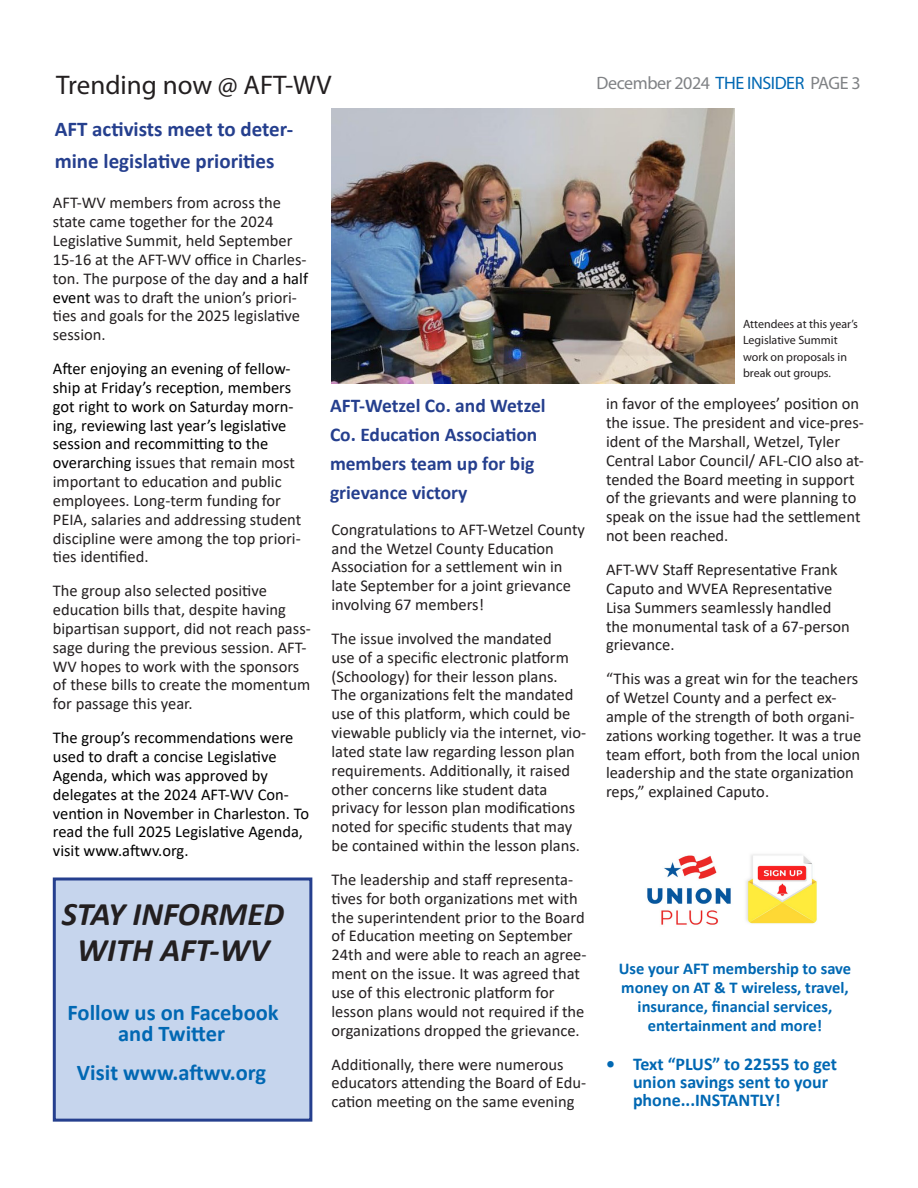
<style>
.page{position:relative;width:918px;height:1188px;background:#fff}
.page>*{position:absolute;margin:0;border:0;box-sizing:border-box;transform-origin:0 0}
.t1{font:italic 700 33px "Calibri";color:#231f20}
.t2{font:27px "Myriad Pro";color:#231f20}
.t3{font:700 22.5px/21px "Calibri";color:#0168b3;text-align:center}
.t4{font:700 21px/31.5px "Calibri";color:#253f8e}
.t5{font:700 19.5px/29.2px "Calibri";color:#253f8e}
.t6{font:700 18px/18px "Calibri";color:#0168b3}
.t7{font:18px "Myriad Pro";letter-spacing:-.025em;color:#808285}
.t8{font:16.5px/18.9px "Calibri";color:#231f20}
.t9{font:16.5px/18.9px "Calibri";color:#000}
.t10{font:700 16.5px/18.9px "Calibri";color:#0168b3;text-align:center}
.t11{font:12px/16.5px "Myriad Pro";color:#231f20}
.s1{color:#0168b3}
.s2{color:#000}
.s3{color:#231f20}
</style>
<div class="page">
<div style="left:53px;top:878px;width:259px;height:244px;background:#c6d5ed;border:3px solid #253f8e"></div>
<img style="left:332px;top:108px;width:403px;height:275px">
<img style="left:647px;top:854px;width:170px;height:71px">
<p class="t2" style="left:56px;top:68px;width:277px">Trending now @ AFT-WV</p>
<p class="t7" style="left:597px;top:72px;width:266px">December 2024 <span class="s1">THE INSIDER</span> PAGE 3</p>
<p class="t4" style="left:55px;top:113px;width:240px">AFT activists meet to deter&shy;mine legislative priorities</p>
<p class="t8" style="left:53px;top:193px;width:257px">AFT-WV members from across the state came together for the 2024<br>Legislative Summit, held September<br>15-16 at the AFT-WV office in Charles&shy;ton. The purpose of the day <span class="s2">and a half event</span> was to draft the union’s priori&shy;ties and goals for the 2025 legislative session.</p>
<p class="t9" style="left:53px;top:359px;width:250px">After enjoying an evening of fellow&shy;ship at Friday’s reception, members got right to work on Saturday morn&shy;ing, reviewing last year’s legislative session and recommitting to the overarching i<span class="s3">ssues that remain most important to education and public employees. Long-term funding for PEIA, salaries and addressing student discipline were among the top priori&shy;ties identified.</span></p>
<p class="t8" style="left:53px;top:581px;width:259px">The group also selected positive education bills that, despite having bipartisan support, did not reach pass&shy;sage during the previous session. AFT-WV hopes to work with the sponsors of these bills to create the momentum for passage this year.</p>
<p class="t9" style="left:53px;top:728px;width:258px">The group’s recommendations were used to draft a concise Legislative Agenda, which was approved by delegates at the 2024 AFT-WV Con&shy;vention in November in Charleston. To read the full 2025 Legislative Agenda, visit www.aftwv.org.</p>
<p class="t1" style="left:62px;top:891px;width:224px">STAY INFORMED</p>
<p class="t1" style="left:77px;top:927px;width:194px">WITH AFT-WV</p>
<p class="t3" style="left:68px;top:1002px;width:213px">Follow us on Facebook and Twitter</p>
<p class="t3" style="left:77px;top:1062px;width:191px">Visit www.aftwv.org</p>
<p class="t5" style="left:330px;top:390px;width:217px">AFT-Wetzel Co. and Wetzel<br>Co. Education Association members team up for big grievance victory</p>
<p class="t8" style="left:332px;top:519px;width:255px">Congratulations to AFT-Wetzel County and the Wetzel County Education Association for a settlement win in late September for a joint grievance involving 67 members!</p>
<p class="t8" style="left:332px;top:629px;width:256px">The issue involved the mandated<br>use of a specific electronic platform (Schoology) for their lesson plans.<br>The organizations felt the mandated use of this platform, which could be viewable publicly via the internet, vio&shy;lated state law regarding lesson plan requirements. Additionally, it raised other concerns like student data privacy for lesson plan modifications noted for specific students that may be contained within the lesson plans.</p>
<p class="t8" style="left:332px;top:870px;width:257px">The leadership and staff representa&shy;tives for both organizations met with the superintendent prior to the Board of Education meeting on September 24th and were able to reach an agree&shy;ment on the issue. It was agreed that use of this electronic platform for lesson plans would not required if the organizations dropped the grievance.</p>
<p class="t8" style="left:332px;top:1054px;width:256px">Additionally, there were numerous educators attending the Board of Edu&shy;cation meeting on the same evening</p>
<p class="t11" style="left:743px;top:315px;width:116px">Attendees at this year’s<br>Legislative Summit work on proposals in break out groups.</p>
<p class="t8" style="left:606px;top:394px;width:259px">in favor of the employees’ position on the issue. The president and vice-pres&shy;ident of the Marshall, Wetzel, Tyler Central Labor Council/ AFL-CIO also at&shy;tended the Board meeting in support of the grievants and were planning to speak on the issue had the settlement not been reached.</p>
<p class="t8" style="left:606px;top:560px;width:245px">AFT-WV Staff Representative Frank<br>Caputo and WVEA Representative<br>Lisa Summers seamlessly handled the monumental task of a 67-person grievance.</p>
<p class="t8" style="left:606px;top:669px;width:257px">“This was a great win for the teachers of Wetzel County and a perfect ex&shy;ample of the strength of both organi&shy;zations working together. It was a true team effort, both from the local union leadership and the state organization reps,” explained Caputo.</p>
<p class="t10" style="left:619px;top:958px;width:234px">Use your AFT membership to save money on AT &amp; T wireless, travel, insurance, financial services, entertainment and more!</p>
<p class="t6" style="left:633px;top:1055px;width:206px;text-indent:-27px">• Text “PLUS” to 22555 to get union savings sent to your phone...INSTANTLY!</p>
</div>
